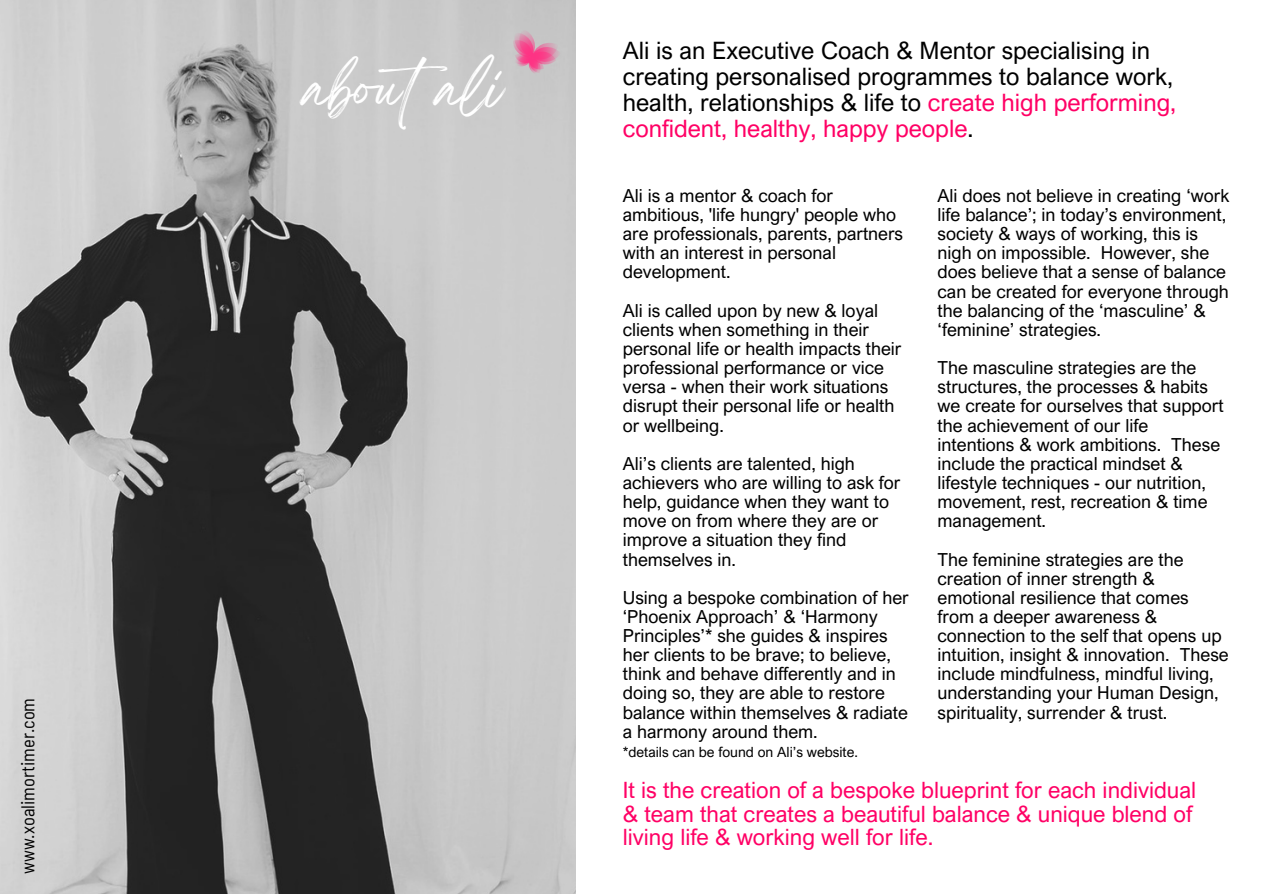
<style>
.page{position:relative;width:1263px;height:894px;background:#fff}
.page>*{position:absolute;margin:0;border:0;box-sizing:border-box;transform-origin:0 0}
.t1{font:49.05px "Breathing";color:#fff}
.t2{font:24px/25.8px "Arial Nova";color:#000}
.t3{font:22.5px/23.5px "Arial Nova";color:#ff0065}
.t4{font:semi-condensed 18.6px "Barlow";color:#000}
.t5{font:18px/19px "Arial Nova";color:#000}
.t6{font:14.1px "Arial Nova";color:#000}
.s1{color:#ff0065}
</style>
<div class="page">
<img style="left:0;top:0;width:575px;height:893px">
<svg style="left:508px;top:28px;width:54px;height:46px;background:#d59db3"></svg>
<p class="t4" style="left:16px;top:873px;width:178px;rotate:-90deg">www.xoalimortimer.com</p>
<p class="t1" style="left:305px;top:73px;width:200px">aboutali</p>
<p class="t2" style="left:623px;top:37px;width:555px">Ali is an Executive Coach &amp; Mentor specialising in creating personalised programmes to balance work, health, relationships &amp; life to <span class="s1">create high performing, confident, healthy, happy people</span>.</p>
<p class="t5" style="left:623px;top:185px;width:282px">Ali is a mentor &amp; coach for ambitious, 'life hungry' people who are professionals, parents, partners with an interest in personal development.</p>
<p class="t5" style="left:623px;top:300px;width:280px">Ali is called upon by new &amp; loyal clients when something in their personal life or health impacts their professional performance or vice versa - when their work situations disrupt their personal life or health or wellbeing.</p>
<p class="t5" style="left:623px;top:453px;width:279px">Ali’s clients are talented, high achievers who are willing to ask for help, guidance when they want to move on from where they are or improve a situation they find themselves in.</p>
<p class="t5" style="left:623px;top:587px;width:287px">Using a bespoke combination of her ‘Phoenix Approach’ &amp; ‘Harmony<br>Principles’* she guides &amp; inspires her clients to be brave; to believe, think and behave differently and in doing so, they are able to restore balance within themselves &amp; radiate a harmony around them.</p>
<p class="t6" style="left:623px;top:743px;width:237px">*details can be found on Ali’s website.</p>
<p class="t5" style="left:937px;top:185px;width:293px">Ali does not believe in creating ‘work life balance’; in today’s environment, society &amp; ways of working, this is nigh on impossible. However, she does believe that a sense of balance can be created for everyone through the balancing of the ‘masculine’ &amp; ‘feminine’ strategies.</p>
<p class="t5" style="left:937px;top:358px;width:288px">The masculine strategies are the structures, the processes &amp; habits we create for ourselves that support the achievement of our life intentions &amp; work ambitions. These include the practical mindset &amp; lifestyle techniques - our nutrition, movement, rest, recreation &amp; time management.</p>
<p class="t5" style="left:937px;top:549px;width:293px">The feminine strategies are the creation of inner strength &amp; emotional resilience that comes from a deeper awareness &amp; connection to the self that opens up intuition, insight &amp; innovation. These include mindfulness, mindful living, understanding your Human Design, spirituality, surrender &amp; trust.</p>
<p class="t3" style="left:623px;top:777px;width:575px">It is the creation of a bespoke blueprint for each individual &amp; team that creates a beautiful balance &amp; unique blend of living life &amp; working well for life.</p>
</div>
